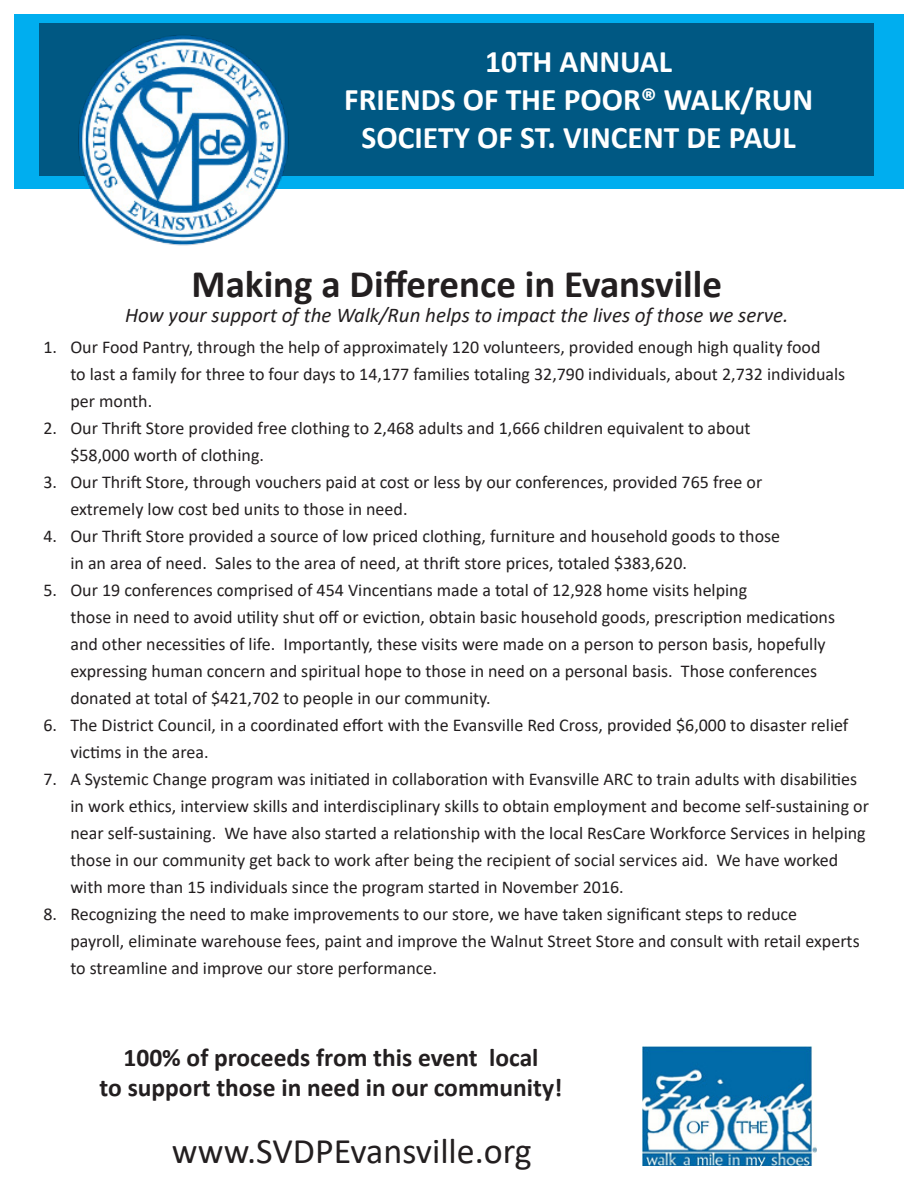
<style>
.page{position:relative;width:918px;height:1188px;background:#fff}
.page>*{position:absolute;margin:0;border:0;box-sizing:border-box;transform-origin:0 0}
.t1{font:700 39px "Calibri";color:#231f20}
.t2{font:36px "Calibri";color:#231f20}
.t3{font:700 31.5px "Calibri";color:#fff}
.t4{font:700 25.5px "Calibri";color:#231f20}
.t5{font:italic 21px "Calibri";color:#231f20}
.t6{font:18px/27px "Calibri";color:#231f20}
</style>
<div class="page">
<div style="left:14px;top:14px;width:890px;height:175px;background:#00aeef"></div>
<div style="left:40px;top:23px;width:834px;height:153px;background:#005883"></div>
<img style="left:78px;top:35px;width:211px;height:211px">
<img style="left:642px;top:1046px;width:175px;height:119px">
<p class="t3" style="left:485px;top:39px;width:189px">10TH ANNUAL</p>
<p class="t3" style="left:344px;top:77px;width:470px">FRIENDS OF THE POOR® WALK/RUN</p>
<p class="t3" style="left:362px;top:115px;width:436px">SOCIETY OF ST. VINCENT DE PAUL</p>
<p class="t1" style="left:192px;top:257px;width:532px">Making a Difference in Evansville</p>
<p class="t5" style="left:125px;top:301px;width:665px">How your support of the Walk/Run helps to impact the lives of those we serve.</p>
<p class="t6" style="left:70px;top:333px;width:776px;text-indent:-27px">1. Our Food Pantry, through the help of approximately 120 volunteers, provided enough high quality food<br>to last a family for three to four days to 14,177 families totaling 32,790 individuals, about 2,732 individuals per month.</p>
<p class="t6" style="left:70px;top:414px;width:682px;text-indent:-27px">2. Our Thrift Store provided free clothing to 2,468 adults and 1,666 children equivalent to about $58,000 worth of clothing.</p>
<p class="t6" style="left:70px;top:468px;width:693px;text-indent:-27px">3. Our Thrift Store, through vouchers paid at cost or less by our conferences, provided 765 free or extremely low cost bed units to those in need.</p>
<p class="t6" style="left:70px;top:522px;width:711px;text-indent:-27px">4. Our Thrift Store provided a source of low priced clothing, furniture and household goods to those in an area of need. Sales to the area of need, at thrift store prices, totaled $383,620.</p>
<p class="t6" style="left:70px;top:576px;width:766px;text-indent:-27px">5. Our 19 conferences comprised of 454 Vincentians made a total of 12,928 home visits helping<br>those in need to avoid utility shut off or eviction, obtain basic household goods, prescription medications and other necessities of life. Importantly, these visits were made on a person to person basis, hopefully expressing human concern and spiritual hope to those in need on a personal basis. Those conferences donated at total of $421,702 to people in our community.</p>
<p class="t6" style="left:70px;top:711px;width:780px;text-indent:-27px">6. The District Council, in a coordinated effort with the Evansville Red Cross, provided $6,000 to disaster relief victims in the area.</p>
<p class="t6" style="left:70px;top:765px;width:800px;text-indent:-27px">7. A Systemic Change program was initiated in collaboration with Evansville ARC to train adults with disabilities in work ethics, interview skills and interdisciplinary skills to obtain employment and become self-sustaining or near self-sustaining. We have also started a relationship with the local ResCare Workforce Services in helping those in our community get back to work after being the recipient of social services aid. We have worked with more than 15 individuals since the program started in November 2016.</p>
<p class="t6" style="left:70px;top:900px;width:791px;text-indent:-27px">8. Recognizing the need to make improvements to our store, we have taken significant steps to reduce<br>payroll, eliminate warehouse fees, paint and improve the Walnut Street Store and consult with retail experts to streamline and improve our store performance.</p>
<p class="t4" style="left:123px;top:1039px;width:417px">100% of proceeds from this event local</p>
<p class="t4" style="left:100px;top:1070px;width:464px">to support those in need in our community!</p>
<p class="t2" style="left:172px;top:1127px;width:361px">www.SVDPEvansville.org</p>
</div>
